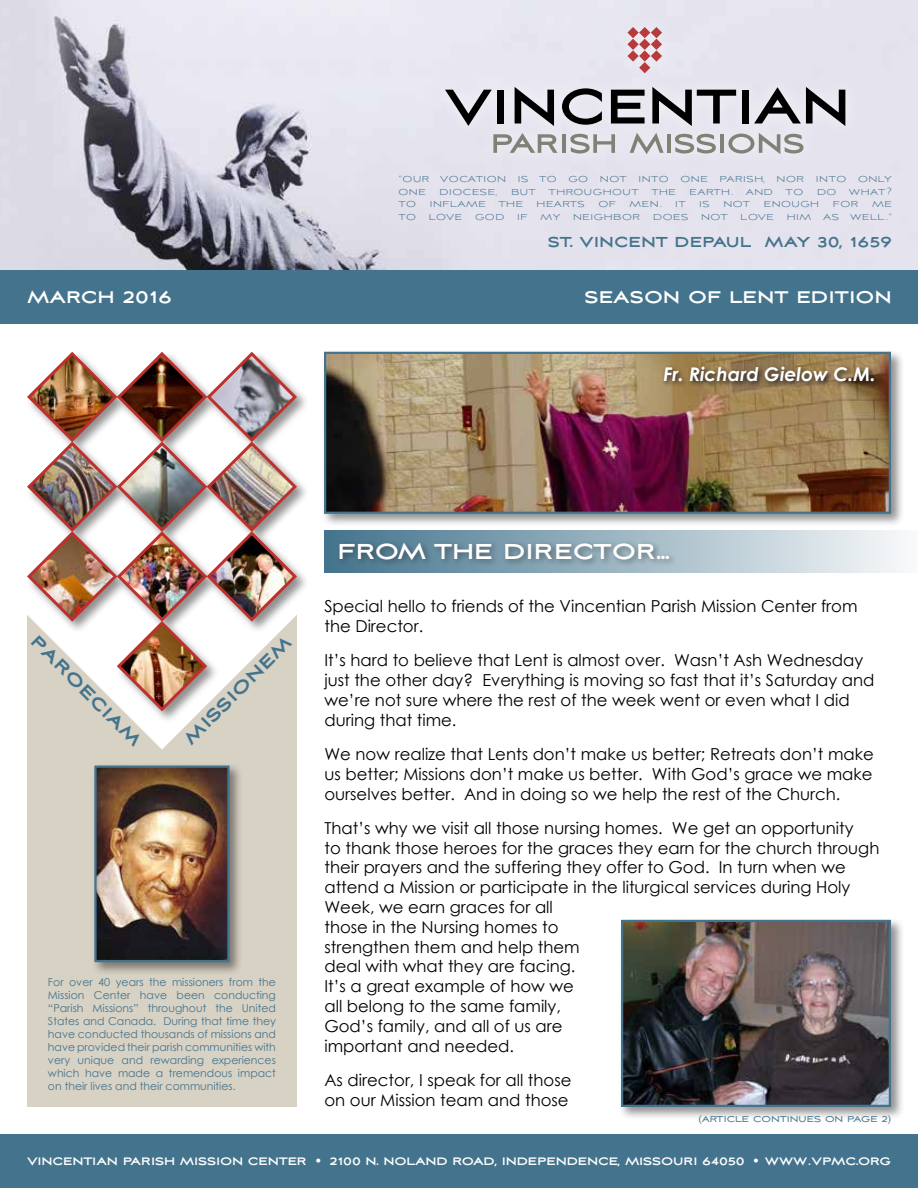
<style>
.page{position:relative;width:918px;height:1188px;background:#fff}
.page>*{position:absolute;margin:0;border:0;box-sizing:border-box;transform-origin:0 0}
.t1{font:700 27px "Aviano Sans";color:#fff}
.t2{font:700 24px "Aviano Sans";color:#44748d}
.t3{font:700 21px "Aviano Sans";color:#fff}
.t4{font:italic 700 18.9px "Century Gothic";color:#fff}
.t5{font:700 18px "Aviano Sans";color:#44748d}
.t6{font:16.5px/19.8px "Century Gothic";color:#000}
.t7{font:700 13.5px "Aviano Sans";letter-spacing:-.01em;color:#fff}
.t8{font:10.8px/13px "Century Gothic";color:#44748d;text-align:justify}
.t9{font:300 10.65px/12.8px "Aviano Sans";letter-spacing:.05em;color:#44748d}
.t10{font:10.5px "Aviano Sans";color:#44748d}
</style>
<div class="page">
<div style="left:0;top:1134px;width:918px;height:54px;background:#44748d"></div>
<div style="left:0;top:270px;width:918px;height:54px;background:#44748d"></div>
<img style="left:0;top:0;width:918px;height:270px">
<div style="left:431px;top:13px;width:430px;height:156px;background:#e6e5ef"></div>
<svg style="left:445px;top:90px;width:47px;height:36px"></svg>
<div style="left:497px;top:90px;width:7px;height:33px;background:#000"></div>
<svg style="left:515px;top:87px;width:39px;height:39px"></svg>
<svg style="left:562px;top:88px;width:40px;height:37px"></svg>
<svg style="left:611px;top:90px;width:34px;height:33px"></svg>
<svg style="left:652px;top:87px;width:84px;height:39px"></svg>
<div style="left:742px;top:90px;width:6px;height:33px;background:#000"></div>
<svg style="left:754px;top:87px;width:91px;height:39px"></svg>
<svg style="left:493px;top:133px;width:65px;height:20px"></svg>
<hr style="left:563px;top:134px;width:3px;height:19px;background:#818277">
<svg style="left:570px;top:134px;width:45px;height:20px"></svg>
<svg style="left:630px;top:133px;width:34px;height:21px"></svg>
<hr style="left:667px;top:134px;width:4px;height:19px;background:#818277">
<svg style="left:675px;top:134px;width:41px;height:20px"></svg>
<hr style="left:720px;top:134px;width:4px;height:19px;background:#818277">
<svg style="left:728px;top:133px;width:75px;height:21px"></svg>
<svg style="left:627px;top:27px;width:35px;height:46px"></svg>
<div style="left:321px;top:349px;width:583px;height:179px;background:#231f20;opacity:.5"></div>
<img style="left:327px;top:355px;width:561px;height:156px">
<div style="left:324px;top:352px;width:567px;height:162px;border:2px solid #44748d"></div>
<div style="left:25px;top:350px;width:284px;height:374px;background:#231f20;opacity:.5"></div>
<img style="left:25px;top:350px;width:274px;height:363px">
<svg style="left:27px;top:615px;width:270px;height:492px;background:#dad2c6"></svg>
<div style="left:324px;top:530px;width:594px;height:42px;background:linear-gradient(to right,#43738c,#f8fafb)"></div>
<div style="left:336px;top:540px;width:341px;height:28px;background:#231f20;opacity:.5"></div>
<div style="left:92px;top:763px;width:151px;height:213px;background:#231f20;opacity:.5"></div>
<img style="left:97px;top:769px;width:130px;height:190px">
<div style="left:94px;top:766px;width:136px;height:196px;border:2px solid #44748d"></div>
<svg style="left:661px;top:364px;width:220px;height:24px;background:#7d6744"></svg>
<div style="left:618px;top:917px;width:286px;height:204px;background:#231f20;opacity:.5"></div>
<img style="left:624px;top:923px;width:264px;height:181px">
<div style="left:621px;top:920px;width:270px;height:187px;border:2px solid #44748d"></div>
<p class="t9" style="left:399px;top:173px;width:495px">“OUR VOCATION IS TO GO NOT INTO ONE PARISH, NOR INTO ONLY<br>ONE</p>
<p class="t9" style="left:440px;top:185px;width:59px">DIOCESE,</p>
<p class="t9" style="left:511px;top:185px;width:166px">BUT THROUGHOUT THE</p>
<p class="t9" style="left:690px;top:185px;width:115px">EARTH. AND TO</p>
<p class="t9" style="left:817px;top:185px;width:76px">DO WHAT ?</p>
<p class="t9" style="left:399px;top:198px;width:19px">TO</p>
<p class="t9" style="left:430px;top:198px;width:95px">INFLAME THE</p>
<p class="t9" style="left:537px;top:198px;width:50px">HEARTS</p>
<p class="t9" style="left:598px;top:198px;width:19px">OF</p>
<p class="t9" style="left:630px;top:198px;width:34px">MEN .</p>
<p class="t9" style="left:675px;top:198px;width:12px">IT</p>
<p class="t9" style="left:699px;top:198px;width:12px">IS</p>
<p class="t9" style="left:723px;top:198px;width:28px">NOT</p>
<p class="t9" style="left:764px;top:198px;width:57px">ENOUGH</p>
<p class="t9" style="left:833px;top:198px;width:27px">FOR</p>
<p class="t9" style="left:399px;top:198px;width:495px;text-align:right">ME<br>TO LOVE GOD IF MY NEIGHBOR DOES NOT LOVE HIM AS WELL .“</p>
<p class="t5" style="left:548px;top:232px;width:346px">ST. VINCENT DEPAUL MAY 30, 1659</p>
<p class="t3" style="left:27px;top:284px;width:147px">MARCH 2016</p>
<p class="t3" style="left:585px;top:284px;width:309px">SEASON OF LENT EDITION</p>
<p class="t4" style="left:663px;top:360px;width:214px">Fr. Richard Gielow C.M.</p>
<h2 class="t2" style="left:44px;top:628px;width:150px;rotate:45deg">paroeciam</h2>
<h2 class="t2" style="left:176px;top:731px;width:145px;rotate:-45deg">missionem</h2>
<p class="t8" style="left:48px;top:975px;width:229px">For over 40 years the missioners from the Mission Center have been conducting “Parish Missions” throughout the United States and Canada. During that time they have conducted thousands of missions and have provided their parish communities with very unique and rewarding experiences which have made a tremendous impact on their lives and their communities.</p>
<h1 class="t1" style="left:338px;top:535px;width:334px">FROM THE DIRECTOR...</h1>
<p class="t6" style="left:324px;top:596px;width:535px">Special hello to friends of the Vincentian Parish Mission Center from the Director.</p>
<p class="t6" style="left:324px;top:650px;width:552px">It’s hard to believe that Lent is almost over. Wasn’t Ash Wednesday just the other day? Everything is moving so fast that it’s Saturday and we’re not sure where the rest of the week went or even what I did during that time.</p>
<p class="t6" style="left:324px;top:744px;width:551px;text-align:justify">We now realize that Lents don’t make us better; Retreats don’t make us better; Missions don’t make us better. With God’s grace we make ourselves better. And in doing so we help the rest of the Church.</p>
<p class="t6" style="left:324px;top:818px;width:556px">That’s why we visit all those nursing homes. We get an opportunity<br>to thank those heroes for the graces they earn for the church through their prayers and the suffering they offer to God. In turn when we attend a Mission or participate in the liturgical services during Holy Week, we earn graces for all<br>those in the Nursing homes to<br>strengthen them and help them<br>deal with what they are facing.<br>It’s a great example of how we<br>all belong to the same family,<br>God’s family, and all of us are<br>important and needed.</p>
<p class="t6" style="left:324px;top:1070px;width:249px">As director, I speak for all those on our Mission team and those</p>
<p class="t10" style="left:699px;top:1113px;width:194px">(ARTICLE CONTINUES ON PAGE 2)</p>
<p class="t7" style="left:27px;top:1153px;width:865px">VINCENTIAN PARISH MISSION CENTER • 2100 N. NOLAND ROAD, INDEPENDENCE, MISSOURI 64050 • WWW.VPMC.ORG</p>
</div>
